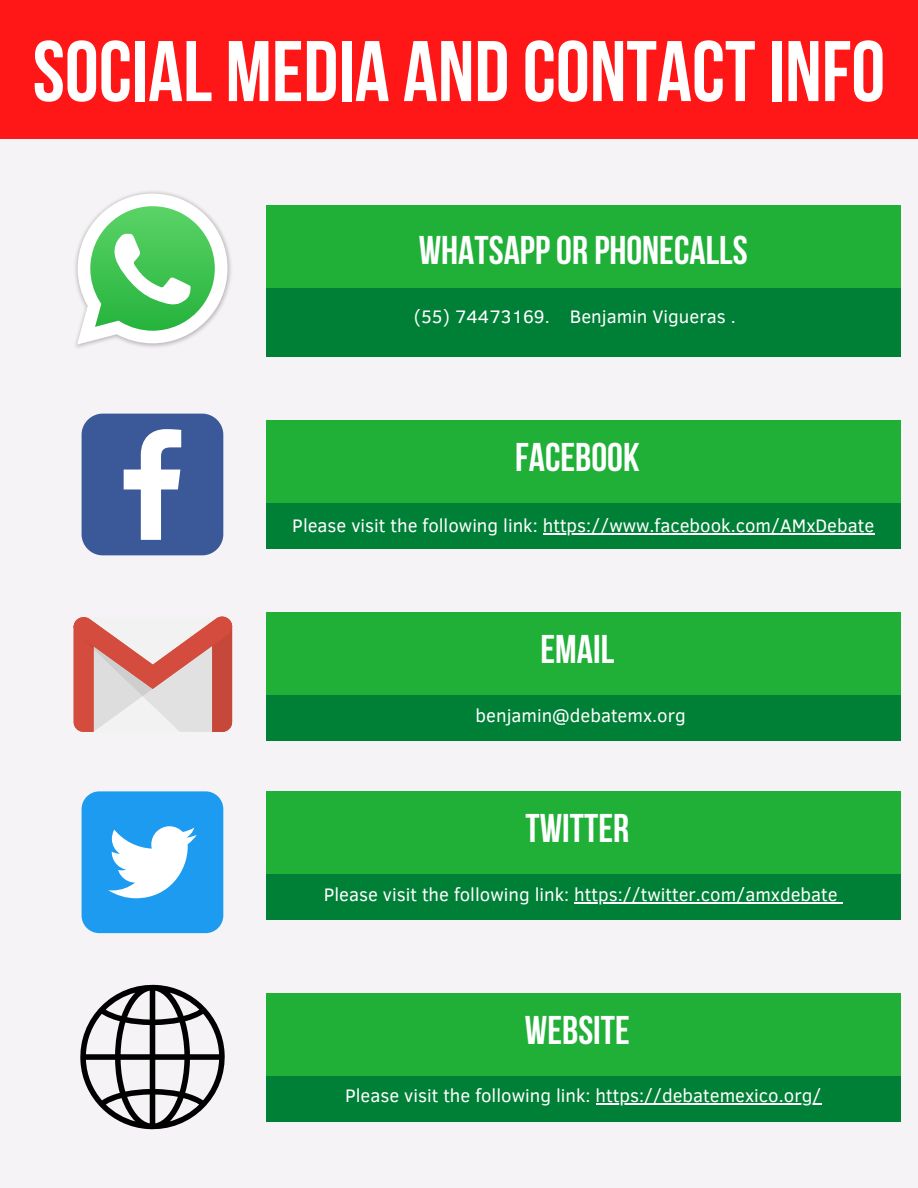
<style>
.page{position:relative;width:918px;height:1188px;background:#f5f3f5}
.page>*{position:absolute;margin:0;border:0;box-sizing:border-box;transform-origin:0 0}
.t1{font:700 85.8px "Bebas Neue";color:#fff}
.t2{font:700 39.9px "Bebas Neue";color:#fff}
.t3{font:18.6px "Clear Sans";color:#fff}
</style>
<div class="page">
<div style="left:0;top:0;width:918px;height:138px;background:#ff1616"></div>
<img style="left:75px;top:191px;width:156px;height:157px">
<svg style="left:77px;top:194px;width:151px;height:151px"></svg>
<svg style="left:82px;top:414px;width:141px;height:141px"></svg>
<svg style="left:73px;top:616px;width:160px;height:116px"></svg>
<div style="left:82px;top:791px;width:141px;height:142px;background:#1d9bf0;border-radius:18px"></div>
<svg style="left:108px;top:826px;width:89px;height:72px"></svg>
<svg style="left:80px;top:984px;width:145px;height:146px"></svg>
<div style="left:266px;top:206px;width:634px;height:151px;background:#008037"></div>
<div style="left:266px;top:206px;width:634px;height:82px;background:#20b038"></div>
<div style="left:266px;top:420px;width:634px;height:129px;background:#008037"></div>
<div style="left:266px;top:420px;width:634px;height:83px;background:#20b038"></div>
<hr style="left:543px;top:533px;width:331px;height:2px;background:#fff">
<div style="left:266px;top:612px;width:634px;height:129px;background:#008037"></div>
<div style="left:266px;top:612px;width:634px;height:83px;background:#20b038"></div>
<div style="left:266px;top:791px;width:634px;height:129px;background:#008037"></div>
<div style="left:266px;top:791px;width:634px;height:83px;background:#20b038"></div>
<hr style="left:574px;top:902px;width:264px;height:2px;background:#fff">
<div style="left:266px;top:993px;width:634px;height:129px;background:#008037"></div>
<div style="left:266px;top:993px;width:634px;height:82px;background:#20b038"></div>
<hr style="left:596px;top:1103px;width:225px;height:2px;background:#fff">
<p class="t1" style="left:33px;top:37px;width:854px">SOCIAL MEDIA AND CONTACTINFO</p>
<p class="t2" style="left:419px;top:234px;width:330px">WHATSAPPOR PHONECALLS</p>
<p class="t3" style="left:414px;top:303px;width:323px">(55) 74473169. Benjamin Vigueras .</p>
<p class="t2" style="left:515px;top:441px;width:126px">FACEBOOK</p>
<p class="t3" style="left:292px;top:512px;width:583px">Please visit the following link: https://www.facebook.com/AMxDebate</p>
<p class="t2" style="left:541px;top:633px;width:75px">EMAIL</p>
<p class="t3" style="left:476px;top:701px;width:212px">benjamin@debatemx.org</p>
<p class="t2" style="left:526px;top:813px;width:105px">TWITTER</p>
<p class="t3" style="left:324px;top:881px;width:515px">Please visit the following link: https://twitter.com/amxdebate</p>
<p class="t2" style="left:525px;top:1014px;width:106px">WEBSITE</p>
<p class="t3" style="left:345px;top:1082px;width:478px">Please visit the following link: https://debatemexico.org/</p>
</div>
